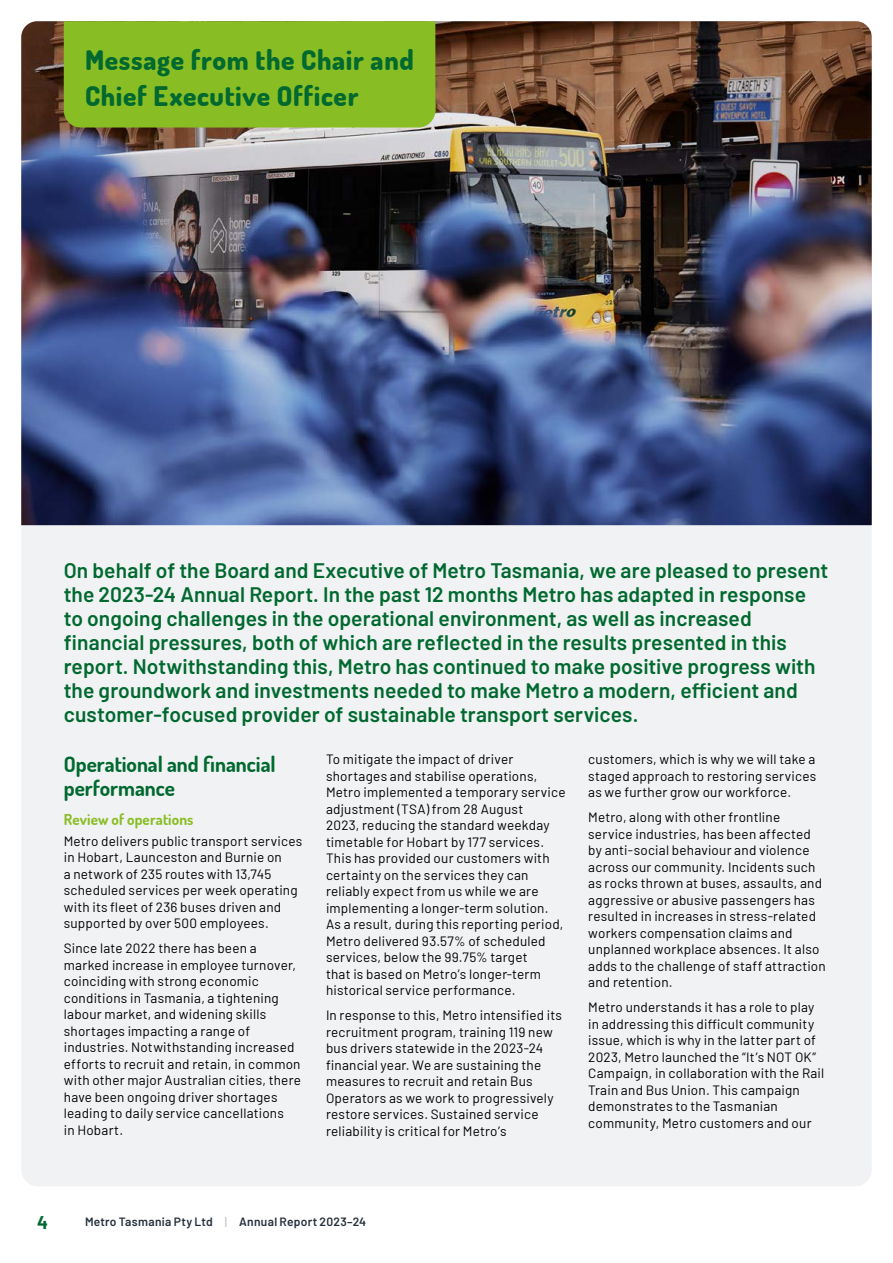
<style>
.page{position:relative;width:893px;height:1263px;background:#fff}
.page>*{position:absolute;margin:0;border:0;box-sizing:border-box;transform-origin:0 0}
.t1{font:800 27px/36px "Dosis";letter-spacing:.025em;color:#00692f}
.PullOut_2021{font:600 21px/24px "Barlow";letter-spacing:.005em;color:#00692f}
.t2{font:700 21px/24px "Dosis";color:#00692f}
.t3{font:700 18px "Barlow";color:#00692f}
.t4{font:700 15px "Dosis";letter-spacing:.005em;color:#89bd24}
.Body{font:13.5px/16.5px "Barlow";letter-spacing:.015em;color:#000}
.t5{font:600 12px "Barlow";letter-spacing:.025em;color:#25303b}
.s1{color:#c9ccd2}
</style>
<div class="page">
<div style="left:21px;top:21px;width:851px;height:1165px;background:#f1f2f4;border-radius:17px"></div>
<img style="left:21px;top:21px;width:851px;height:504px">
<div style="left:64px;top:21px;width:371px;height:107px;background:#89bd24"></div>
<h1 class="t1" style="left:85px;top:41px;width:330px">Message from the Chair and<br>Chief Executive Officer</h1>
<p class="PullOut_2021" style="left:64px;top:557px;width:766px">On behalf of the Board and Executive of Metro Tasmania, we are pleased to present the 2023-24 Annual Report. In the past 12 months Metro has adapted in response to ongoing challenges in the operational environment, as well as increased financial pressures, both of which are reflected in the results presented in this report. Notwithstanding this, Metro has continued to make positive progress with the groundwork and investments needed to make Metro a modern, efficient and customer-focused provider of sustainable transport services.</p>
<h2 class="t2" style="left:64px;top:751px;width:213px">Operational and financial performance</h2>
<h3 class="t4" style="left:64px;top:809px;width:131px">Review of operations</h3>
<p class="Body" style="left:64px;top:831px;width:240px">Metro delivers public transport services in Hobart, Launceston and Burnie on<br>a network of 235 routes with 13,745 scheduled services per week operating with its fleet of 236 buses driven and supported by over 500 employees.</p>
<p class="Body" style="left:64px;top:939px;width:239px">Since late 2022 there has been a marked increase in employee turnover, coinciding with strong economic conditions in Tasmania, a tightening labour market, and widening skills shortages impacting a range of industries. Notwithstanding increased efforts to recruit and retain, in common with other major Australian cities, there have been ongoing driver shortages leading to daily service cancellations<br>in Hobart.</p>
<p class="Body" style="left:326px;top:750px;width:241px">To mitigate the impact of driver shortages and stabilise operations, Metro implemented a temporary service adjustment (TSA) from 28 August<br>2023, reducing the standard weekday timetable for Hobart by 177 services.<br>This has provided our customers with certainty on the services they can reliably expect from us while we are implementing a longer-term solution.<br>As a result, during this reporting period, Metro delivered 93.57% of scheduled services, below the 99.75% target<br>that is based on Metro’s longer-term historical service performance.</p>
<p class="Body" style="left:326px;top:1006px;width:238px">In response to this, Metro intensified its recruitment program, training 119 new bus drivers statewide in the 2023-24 financial year. We are sustaining the measures to recruit and retain Bus Operators as we work to progressively restore services. Sustained service reliability is critical for Metro’s</p>
<p class="Body" style="left:588px;top:750px;width:230px;text-align:justify">customers, which is why we will take a staged approach to restoring services as we further grow our workforce.</p>
<p class="Body" style="left:588px;top:808px;width:239px">Metro, along with other frontline service industries, has been affected by anti-social behaviour and violence across our community. Incidents such as rocks thrown at buses, assaults, and aggressive or abusive passengers has resulted in increases in stress-related workers compensation claims and unplanned workplace absences. It also adds to the challenge of staff attraction and retention.</p>
<p class="Body" style="left:588px;top:998px;width:238px">Metro understands it has a role to play in addressing this difficult community issue, which is why in the latter part of 2023, Metro launched the “It’s NOT OK” Campaign, in collaboration with the Rail Train and Bus Union. This campaign demonstrates to the Tasmanian community, Metro customers and our</p>
<h3 class="t3" style="left:37px;top:1210px;width:12px">4</h3>
<p class="t5" style="left:85px;top:1213px;width:283px">Metro Tasmania Pty Ltd <span class="s1">|</span> Annual Report 2023–24</p>
</div>
